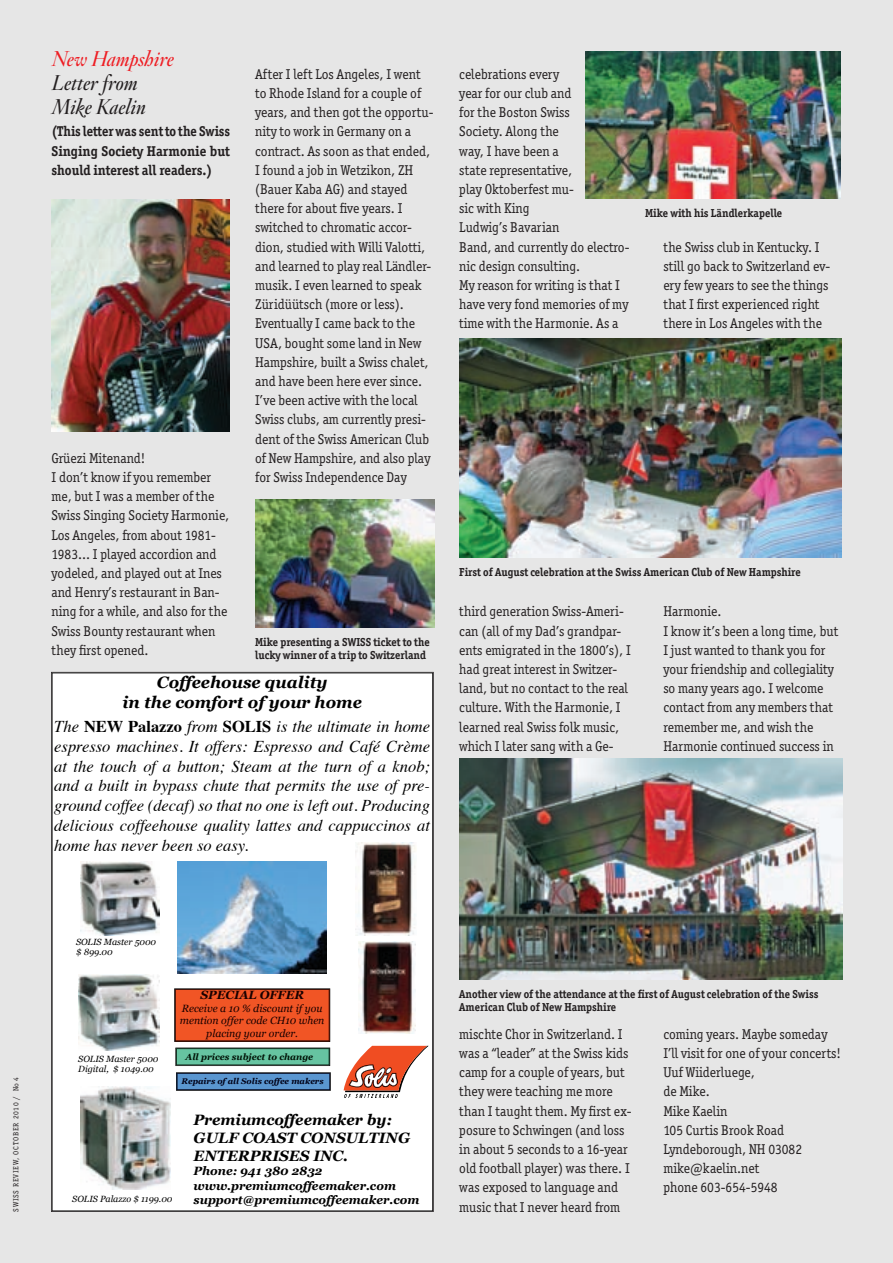
<style>
.page{position:relative;width:893px;height:1263px;background:#e6e6e6}
.page>*{position:absolute;margin:0;border:0;box-sizing:border-box;transform-origin:0 0}
.t1{font:21px/24px "Hoefler Titling HTF Sm Italic OV ZAERWB";color:#231f20;scale:.95 1}
.t2{font:16.5px/19.8px "Times Italic OV TBERWB";color:#000;text-align:justify}
.t3{font:16.5px/19.8px "Georgia Bold Italic OV RBERWB";color:#000;text-align:center}
.t4{font:15px/18px "Georgia Bold Italic OV RBERWB";color:#000}
.t5{font:14.25px/19.2px "Officina Ser ITC Book OV XAERWB";color:#231f20;scale:.95 1}
.t6{font:14.25px/19.2px "Officina Ser ITC Bold OV BBERWB";color:#231f20;text-align:justify;scale:.93 1}
.t7{font:12px/14.4px "Georgia Bold Italic OV RBERWB";color:#000}
.t8{font:12px "Georgia Bold Italic OV RBERWB";color:#190000}
.t9{font:11.7px/13.2px "Officina Ser ITC Bold OV BBERWB";color:#231f20;scale:.95 1}
.t10{font:10.5px/12.6px "Georgia Italic OV YBERWB";color:#190000;text-align:center}
.t11{font:9px/10.8px "Georgia Italic OV YBERWB";color:#000}
.t12{font:9px "Georgia Bold Italic OV RBERWB";color:#001206}
.t13{font:8.25px "Georgia Bold Italic OV RBERWB";color:#000117}
.t14{font:7.5px "Officina Ser ITC Book OV XAERWB";letter-spacing:.1em;color:#231f20}
.s1{color:#ee1d23}
.s2{font-family:"Times Bold OV VBERWB"}
</style>
<div class="page">
<img style="left:51px;top:200px;width:179px;height:231px">
<div style="left:52px;top:673px;width:381px;height:538px;background:#fff"></div>
<div style="left:158px;top:675px;width:169px;height:16px;background:#fff"></div>
<div style="left:123px;top:695px;width:239px;height:16px;background:#fff"></div>
<div style="left:55px;top:721px;width:24px;height:11px;background:#fff"></div>
<div style="left:84px;top:721px;width:98px;height:11px;background:#fff"></div>
<div style="left:185px;top:721px;width:33px;height:14px;background:#fff"></div>
<div style="left:223px;top:720px;width:48px;height:12px;background:#fff"></div>
<div style="left:271px;top:721px;width:159px;height:11px;background:#fff"></div>
<div style="left:55px;top:740px;width:375px;height:15px;background:#fff"></div>
<div style="left:55px;top:760px;width:375px;height:15px;background:#fff"></div>
<div style="left:55px;top:780px;width:374px;height:15px;background:#fff"></div>
<div style="left:54px;top:800px;width:376px;height:15px;background:#fff"></div>
<div style="left:55px;top:820px;width:376px;height:14px;background:#fff"></div>
<div style="left:55px;top:839px;width:193px;height:15px;background:#fff"></div>
<img style="left:81px;top:861px;width:78px;height:74px">
<div style="left:76px;top:938px;width:80px;height:8px;background:#fff"></div>
<div style="left:76px;top:949px;width:37px;height:8px;background:#fff"></div>
<img style="left:79px;top:974px;width:81px;height:77px">
<div style="left:78px;top:1055px;width:81px;height:8px;background:#fff"></div>
<div style="left:78px;top:1065px;width:76px;height:9px;background:#fff"></div>
<img style="left:81px;top:1086px;width:89px;height:103px">
<div style="left:72px;top:1195px;width:100px;height:9px;background:#fff"></div>
<svg style="left:344px;top:1046px;width:85px;height:52px;background:#df9d8c"></svg>
<img style="left:178px;top:861px;width:149px;height:112px">
<div style="left:193px;top:1113px;width:199px;height:15px;background:#fff"></div>
<div style="left:194px;top:1132px;width:217px;height:11px;background:#fff"></div>
<div style="left:193px;top:1150px;width:154px;height:11px;background:#fff"></div>
<div style="left:193px;top:1166px;width:129px;height:11px;background:#fff"></div>
<div style="left:194px;top:1180px;width:202px;height:12px;background:#fff"></div>
<div style="left:194px;top:1195px;width:225px;height:11px;background:#fff"></div>
<img style="left:355px;top:842px;width:62px;height:93px">
<img style="left:358px;top:941px;width:57px;height:92px">
<svg style="left:174px;top:988px;width:156px;height:78px;background:#ce6a44"></svg>
<div style="left:185px;top:1053px;width:128px;height:9px;background:#66c4a1"></div>
<svg style="left:176px;top:1072px;width:155px;height:19px;background:#49729c"></svg>
<div style="left:181px;top:1078px;width:143px;height:8px;background:#5a96d0"></div>
<img style="left:586px;top:51px;width:255px;height:147px">
<img style="left:256px;top:499px;width:178px;height:128px">
<img style="left:459px;top:338px;width:383px;height:219px">
<img style="left:460px;top:758px;width:382px;height:221px">
<p class="t1" style="left:51px;top:48px;width:131px"><span class="s1">New Hampshire<br></span>Letter from<br>Mike Kaelin</p>
<p class="t6" style="left:51px;top:124px;width:194px">(This letter was sent to theSwiss Singing Society Harmonie but should interest all readers.)</p>
<p class="t5" style="left:255px;top:66px;width:189px">After I left Los Angeles, I went to Rhode Island for a couple of years, and then got the opportu&shy;nity to work in Germany on a contract. As soon as that ended,<br>I found a job in Wetzikon, ZH (Bauer Kaba AG) and stayed there for about five years. I switched to chromatic accor&shy;dion, studied with Willi Valotti, and learned to play real Ländler&shy;musik. I even learned to speak<br>Züridüütsch (more or less).<br>Eventually I came back to the<br>USA, bought some land in New<br>Hampshire, built a Swiss chalet, and have been here ever since.<br>I’ve been active with the local<br>Swiss clubs, am currently presi&shy;dent of the Swiss American Club of New Hampshire, and also play for Swiss Independence Day</p>
<p class="t5" style="left:459px;top:66px;width:181px">celebrations every<br>year for our club and<br>for the Boston Swiss<br>Society. Along the<br>way, I have been a<br>state representative,<br>play Oktoberfest mu-<br>sic with King<br>Ludwig’s Bavarian<br>Band, and currently do electro&shy;nic design consulting.<br>My reason for writing is that I have very fond memories of my time with the Harmonie. As a</p>
<p class="t9" style="left:645px;top:208px;width:146px">Mike with his Ländlerkapelle</p>
<p class="t5" style="left:663px;top:239px;width:177px">the Swiss club in Kentucky. I still go back to Switzerland ev&shy;ery few years to see the things that I first experienced right there in Los Angeles with the</p>
<p class="t5" style="left:51px;top:450px;width:189px">Grüezi Mitenand!<br>I don’t know if you remember me, but I was a member of the<br>Swiss Singing Society Harmonie,<br>Los Angeles, from about 1981-<br>1983... I played accordion and yodeled, and played out at Ines and Henry’s restaurant in Ban&shy;ning for a while, and also for the<br>Swiss Bounty restaurant when they first opened.</p>
<p class="t9" style="left:459px;top:567px;width:361px">First of August celebration at the Swiss American Club of New Hampshire</p>
<p class="t5" style="left:459px;top:603px;width:182px">third generation Swiss-Ameri&shy;can (all of my Dad’s grandpar&shy;ents emigrated in the 1800’s), I had great interest in Switzer&shy;land, but no contact to the real culture. With the Harmonie, I learned real Swiss folk music, which I later sang with a Ge-</p>
<p class="t5" style="left:663px;top:603px;width:186px">Harmonie.<br>I know it’s been a long time, but<br>I just wanted to thank you for your friendship and collegiality so many years ago. I welcome contact from any members that remember me, and wish the<br>Harmonie continued success in</p>
<p class="t9" style="left:255px;top:637px;width:185px">Mike presenting a SWISS ticket to the lucky winner of a trip to Switzerland</p>
<p class="t3" style="left:122px;top:672px;width:241px">Coffeehouse quality<br>in the comfort of your home</p>
<p class="t2" style="left:54px;top:716px;width:377px">The <span class="s2">NEW Palazzo</span> from <span class="s2">SOLIS</span> is the ultimate in home espresso machines. It offers: Espresso and Café Crème at the touch of a button; Steam at the turn of a knob; and a built in bypass chute that permits the use of pre&shy;ground coffee (decaf) so that no one is left out. Producing delicious coffeehouse quality lattes and cappuccinos at home has never been so easy.</p>
<p class="t14" style="left:13px;top:1212px;width:136px;rotate:-90deg">SWISS REVIEW, OCTOBER 2010 / No 4</p>
<p class="t14" style="left:13px;top:1207px;width:130px;rotate:-90deg">CHWEIZER REVUE ktober2005/Nr.5</p>
<p class="t11" style="left:76px;top:936px;width:82px">SOLIS Master 5000 $ 899.00</p>
<p class="t11" style="left:78px;top:1053px;width:82px">SOLIS Master 5000<br>Digital, $ 1049.00</p>
<p class="t8" style="left:200px;top:988px;width:105px">SPECIAL OFFER</p>
<p class="t10" style="left:180px;top:1002px;width:146px">Receive a 10 % discount if you mention offer code CH10 when placing your order.</p>
<p class="t12" style="left:186px;top:1052px;width:129px">All prices subject to change</p>
<p class="t13" style="left:182px;top:1077px;width:144px">Repairs of all Solis coffee makers</p>
<p class="t11" style="left:72px;top:1193px;width:102px">SOLIS Palazzo $ 1199.00</p>
<p class="t4" style="left:194px;top:1110px;width:218px">Premiumcoffeemaker by:<br>GULF COAST CONSULTING<br>ENTERPRISES INC.</p>
<p class="t7" style="left:194px;top:1164px;width:227px">Phone: 941 380 2832 www.premiumcoffeemaker.com support@premiumcoffeemaker.com</p>
<p class="t9" style="left:459px;top:989px;width:380px">Another view of the attendance at the first of August celebration of the Swiss<br>American Club of New Hampshire</p>
<p class="t5" style="left:459px;top:1026px;width:183px">mischte Chor in Switzerland. I was a “leader” at the Swiss kids camp for a couple of years, but they were teaching me more than I taught them. My first ex&shy;posure to Schwingen (and loss in about 5 seconds to a 16-year old football player) was there. I was exposed to language and music that I never heard from</p>
<p class="t5" style="left:663px;top:1026px;width:188px">coming years. Maybe someday<br>I’ll visit for one of your concerts!<br>Uuf Wiiderluege,<br>de Mike.<br>Mike Kaelin<br>105 Curtis Brook Road<br>Lyndeborough, NH 03082 mike@kaelin.net<br>phone 603-654-5948</p>
</div>
